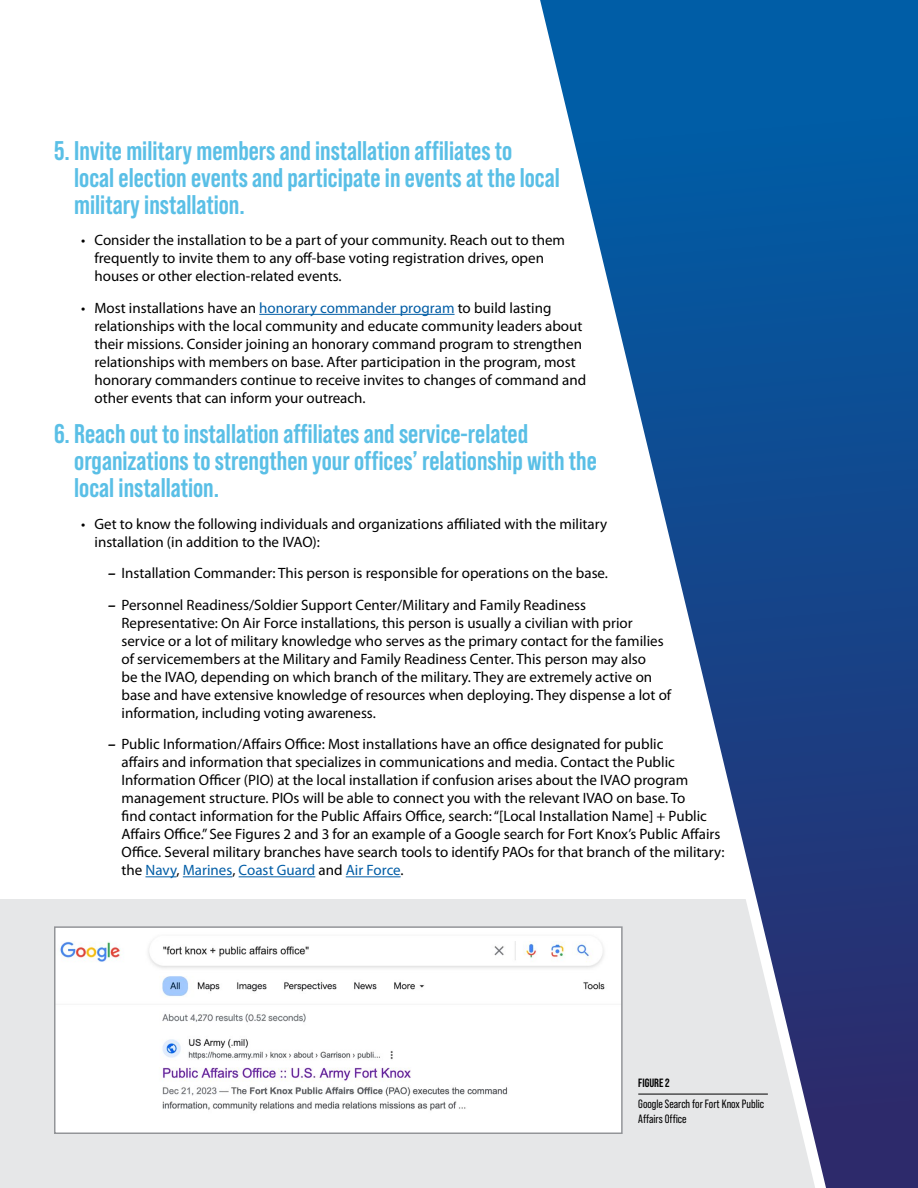
<style>
.page{position:relative;width:918px;height:1188px;background:#fff}
.page>*{position:absolute;margin:0;border:0;box-sizing:border-box;transform-origin:0 0}
.t1{font:700 27px/27px "Bebas Neue Pro";color:#5abfe6}
.t2{font:15px/18px "Myriad Pro";color:#000}
.Paragraph_Style_2{font:12px/14.4px "Bebas Neue Pro";color:#000}
.Paragraph_Style_1{font:700 12px "Bebas Neue Pro";color:#000}
.s1{color:#005da6}
.s2{font-weight:700;font-style:italic}
</style>
<div class="page">
<div style="left:0;top:900px;width:918px;height:288px;background:#e6e7e8"></div>
<hr style="left:259px;top:314px;width:196px;height:1px;background:#005da6">
<hr style="left:145px;top:876px;width:31px;height:1px;background:#005da6">
<hr style="left:183px;top:876px;width:49px;height:1px;background:#005da6">
<hr style="left:239px;top:876px;width:76px;height:1px;background:#005da6">
<hr style="left:346px;top:876px;width:55px;height:1px;background:#005da6">
<svg style="left:841px;top:0;width:77px;height:1188px;background:#154489"></svg>
<svg style="left:518px;top:0;width:323px;height:1188px"></svg>
<img style="left:57px;top:929px;width:563px;height:202px">
<div style="left:54px;top:926px;width:569px;height:208px;border:2px solid #939598"></div>
<hr style="left:638px;top:1094px;width:130px;height:1px;background:#000">
<p class="t1" style="left:74px;top:137px;width:487px;text-indent:-20px">5. Invite military members and installation affiliates to<br>local election events and participate in events at the local military installation.</p>
<p class="t2" style="left:94px;top:231px;width:472px;text-indent:-14px">• Consider the installation to be a part of your community. Reach out to them frequently to invite them to any off-base voting registration drives, open houses or other election-related events.</p>
<p class="t2" style="left:94px;top:299px;width:493px;text-indent:-14px">• Most installations have an <span class="s1">honorary commander program</span> to build lasting relationships with the local community and educate community leaders about their missions. Consider joining an honorary command program to strengthen relationships with members on base. After participation in the program, most honorary commanders continue to receive invites to changes of command and other events that can inform your outreach.</p>
<p class="t1" style="left:74px;top:420px;width:524px;text-indent:-20px">6. Reach out to installation affiliates and service-related organizations to strengthen your offices’ relationship with the local installation.</p>
<p class="t2" style="left:94px;top:515px;width:514px;text-indent:-14px">• Get to know the following individuals and organizations affiliated with the military installation (in addition to the IVAO):</p>
<p class="t2" style="left:108px;top:564px;width:502px"><span class="s2">–</span> Installation Commander: This person is responsible for operations on the base.</p>
<p class="t2" style="left:122px;top:596px;width:551px;text-indent:-14px"><span class="s2">–</span> Personnel Readiness/Soldier Support Center/Military and Family Readiness Representative: On Air Force installations, this person is usually a civilian with prior service or a lot of military knowledge who serves as the primary contact for the families of servicemembers at the Military and Family Readiness Center. This person may also<br>be the IVAO, depending on which branch of the military. They are extremely active on base and have extensive knowledge of resources when deploying. They dispense a lot of information, including voting awareness.</p>
<p class="t2" style="left:122px;top:735px;width:605px;text-indent:-14px"><span class="s2">–</span> Public Information/Affairs Office: Most installations have an office designated for public<br>affairs and information that specializes in communications and media. Contact the Public Information Officer (PIO) at the local installation if confusion arises about the IVAO program management structure. PIOs will be able to connect you with the relevant IVAO on base. To<br>find contact information for the Public Affairs Office, search: “[Local Installation Name] + Public Affairs Office.” See Figures 2 and 3 for an example of a Google search for Fort Knox’s Public Affairs Office. Several military branches have search tools to identify PAOs for that branch of the military: the <span class="s1">Navy</span>, <span class="s1">Marines</span>, <span class="s1">Coast Guard</span> and <span class="s1">Air Force</span>.</p>
<p class="Paragraph_Style_1" style="left:638px;top:1076px;width:33px">FIGURE 2</p>
<p class="Paragraph_Style_2" style="left:638px;top:1097px;width:127px">Google Search for Fort Knox Public<br>Affairs Office</p>
</div>
